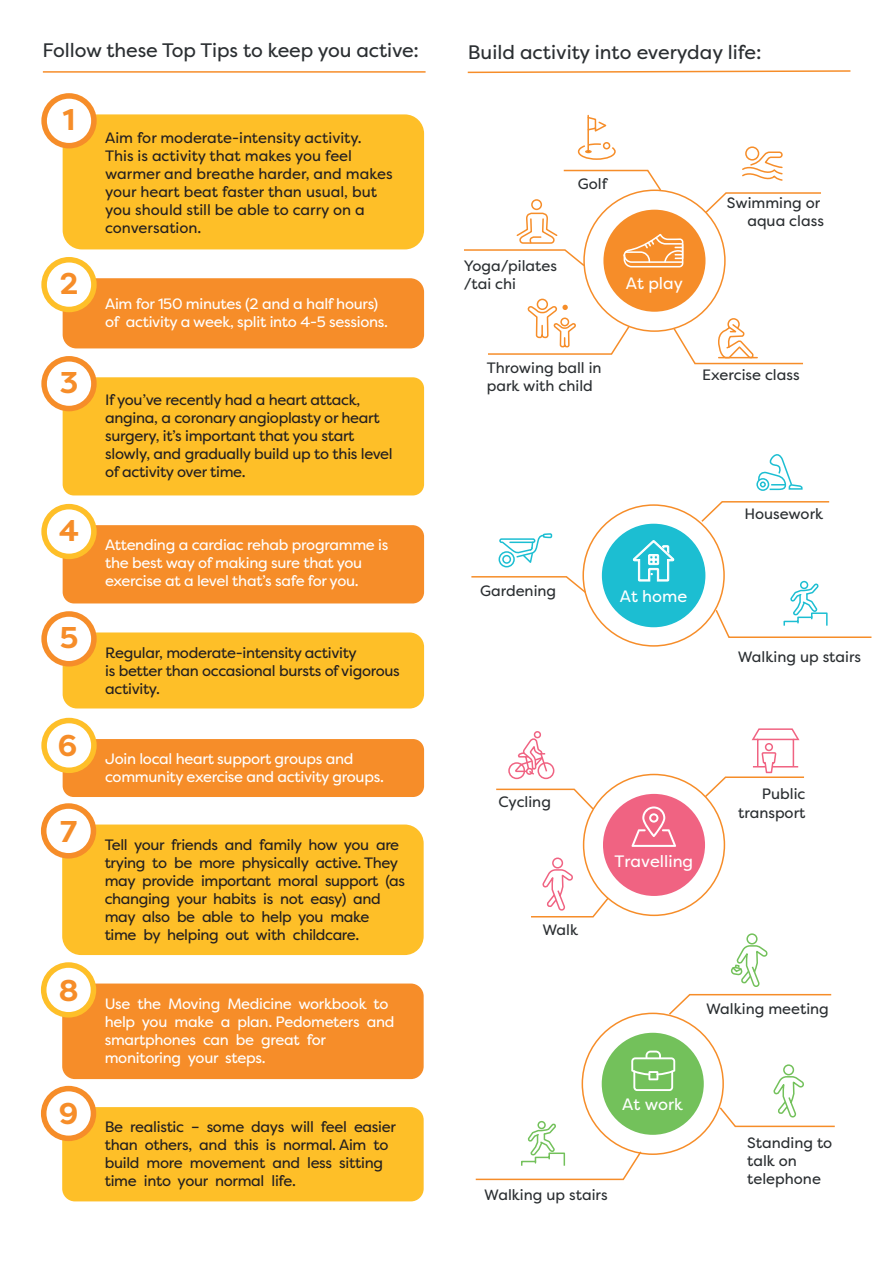
<style>
.page{position:relative;width:893px;height:1263px;background:#fff}
.page>*{position:absolute;margin:0;border:0;box-sizing:border-box;transform-origin:0 0}
.t1{font:700 30px "Filson Pro";color:#f68d29}
.t2{font:19.5px "Filson Pro";letter-spacing:-.005em;color:#2a2e31}
.t3{font:16.5px "Filson Pro";color:#fff}
.t4{font:15px/18px "Filson Pro";letter-spacing:-.02em;color:#231f20}
.t5{font:15px/18px "Filson Pro";letter-spacing:-.02em;color:#fff}
.t6{font:15px/18px "Filson Pro";color:#2a2e31}
.t7{font:15px/18px "Filson Pro";color:#231f20}
</style>
<div class="page">
<svg style="left:467px;top:70px;width:384px;height:4px"></svg>
<hr style="left:43px;top:71px;width:383px;height:2px;background:#f68d29">
<div style="left:603px;top:210px;width:102px;height:102px;background:#f68d29;border-radius:50%"></div>
<svg style="left:624px;top:234px;width:59px;height:33px"></svg>
<div style="left:531px;top:199px;width:11px;height:11px;border:2px solid #f68d29;border-radius:50%"></div>
<svg style="left:742px;top:151px;width:41px;height:30px"></svg>
<div style="left:745px;top:146px;width:14px;height:15px;border:2px solid #f68d29;border-radius:50%"></div>
<div style="left:537px;top:299px;width:11px;height:11px;border:2px solid #f68d29;border-radius:50%"></div>
<svg style="left:704px;top:192px;width:117px;height:23px"></svg>
<svg style="left:563px;top:169px;width:100px;height:23px"></svg>
<svg style="left:672px;top:317px;width:131px;height:48px"></svg>
<svg style="left:464px;top:213px;width:122px;height:55px"></svg>
<svg style="left:488px;top:303px;width:143px;height:52px"></svg>
<hr style="left:587px;top:116px;width:2px;height:35px;background:#f68d29">
<div style="left:603px;top:142px;width:7px;height:7px;border:2px solid #f68d29;border-radius:50%"></div>
<svg style="left:587px;top:116px;width:20px;height:17px"></svg>
<svg style="left:577px;top:143px;width:39px;height:17px"></svg>
<div style="left:603px;top:524px;width:102px;height:102px;background:#1cbed2;border-radius:50%"></div>
<div style="left:602px;top:524px;width:103px;height:103px;border:2px solid #1cbed2;border-radius:50%"></div>
<svg style="left:632px;top:540px;width:42px;height:42px"></svg>
<div style="left:756px;top:478px;width:13px;height:13px;border:2px solid #1cbed2;border-radius:50%"></div>
<svg style="left:757px;top:454px;width:46px;height:37px"></svg>
<div style="left:800px;top:581px;width:8px;height:8px;border:2px solid #1cbed2;border-radius:50%"></div>
<svg style="left:700px;top:501px;width:130px;height:22px"></svg>
<svg style="left:714px;top:582px;width:158px;height:56px"></svg>
<svg style="left:471px;top:533px;width:116px;height:61px"></svg>
<div style="left:757px;top:739px;width:37px;height:28px;border:2px solid #f06382"></div>
<svg style="left:752px;top:728px;width:48px;height:13px"></svg>
<div style="left:765px;top:743px;width:8px;height:8px;border:2px solid #f06382;border-radius:50%"></div>
<div style="left:603px;top:794px;width:102px;height:102px;background:#f06382;border-radius:50%"></div>
<svg style="left:508px;top:731px;width:47px;height:49px"></svg>
<div style="left:552px;top:857px;width:11px;height:11px;border:2px solid #f06382;border-radius:50%"></div>
<svg style="left:703px;top:751px;width:101px;height:48px"></svg>
<svg style="left:496px;top:788px;width:99px;height:23px"></svg>
<svg style="left:531px;top:868px;width:79px;height:50px"></svg>
<svg style="left:631px;top:806px;width:45px;height:41px"></svg>
<div style="left:746px;top:933px;width:12px;height:11px;border:2px solid #73c15b;border-radius:50%"></div>
<div style="left:602px;top:1033px;width:102px;height:102px;background:#73c15b;border-radius:50%"></div>
<svg style="left:667px;top:944px;width:165px;height:72px"></svg>
<svg style="left:631px;top:1050px;width:44px;height:41px"></svg>
<svg style="left:475px;top:1122px;width:168px;height:59px"></svg>
<div style="left:537px;top:1121px;width:9px;height:8px;border:2px solid #73c15b;border-radius:50%"></div>
<svg style="left:718px;top:1075px;width:117px;height:53px"></svg>
<div style="left:783px;top:1064px;width:11px;height:11px;border:2px solid #73c15b;border-radius:50%"></div>
<div style="left:63px;top:114px;width:361px;height:135px;background:#febf28;border-radius:19px"></div>
<svg style="left:41px;top:93px;width:56px;height:55px"></svg>
<div style="left:47px;top:99px;width:44px;height:44px;background:#fff;border-radius:50%"></div>
<div style="left:63px;top:278px;width:361px;height:70px;background:#f68d29;border-radius:14px"></div>
<div style="left:41px;top:257px;width:56px;height:55px;background:#febf28;border-radius:50%"></div>
<div style="left:47px;top:262px;width:44px;height:45px;background:#fff;border-radius:50%"></div>
<div style="left:63px;top:377px;width:361px;height:118px;background:#febf28;border-radius:11px"></div>
<svg style="left:41px;top:356px;width:56px;height:55px"></svg>
<div style="left:47px;top:362px;width:44px;height:44px;background:#fff;border-radius:50%"></div>
<div style="left:63px;top:525px;width:361px;height:78px;background:#f68d29;border-radius:11px"></div>
<div style="left:41px;top:504px;width:56px;height:55px;background:#febf28;border-radius:50%"></div>
<div style="left:47px;top:509px;width:44px;height:45px;background:#fff;border-radius:50%"></div>
<div style="left:63px;top:632px;width:361px;height:76px;background:#febf28;border-radius:14px"></div>
<svg style="left:41px;top:611px;width:56px;height:55px"></svg>
<div style="left:47px;top:617px;width:44px;height:44px;background:#fff;border-radius:50%"></div>
<div style="left:63px;top:739px;width:361px;height:58px;background:#f68d29;border-radius:11px"></div>
<svg style="left:41px;top:718px;width:56px;height:55px"></svg>
<div style="left:47px;top:723px;width:44px;height:44px;background:#fff;border-radius:50%"></div>
<div style="left:62px;top:983px;width:362px;height:96px;background:#f68d29;border-radius:13px"></div>
<div style="left:41px;top:962px;width:55px;height:55px;background:#febf28;border-radius:50%"></div>
<div style="left:46px;top:968px;width:45px;height:44px;background:#fff;border-radius:50%"></div>
<div style="left:62px;top:1107px;width:362px;height:94px;background:#febf28;border-radius:13px"></div>
<div style="left:41px;top:1086px;width:55px;height:55px;background:#f68d29;border-radius:50%"></div>
<div style="left:46px;top:1091px;width:45px;height:44px;background:#fff;border-radius:50%"></div>
<div style="left:62px;top:824px;width:362px;height:131px;background:#febf28;border-radius:19px"></div>
<div style="left:41px;top:803px;width:55px;height:55px;background:#f68d29;border-radius:50%"></div>
<div style="left:46px;top:809px;width:45px;height:44px;background:#fff;border-radius:50%"></div>
<h2 class="t2" style="left:43px;top:37px;width:378px">Follow these Top Tips to keep you active:</h2>
<h2 class="t2" style="left:468px;top:39px;width:295px">Build activity into everyday life:</h2>
<h1 class="t1" style="left:63px;top:101px;width:14px">1</h1>
<h1 class="t1" style="left:60px;top:265px;width:20px">2</h1>
<h1 class="t1" style="left:60px;top:364px;width:20px">3</h1>
<h1 class="t1" style="left:59px;top:511px;width:21px">4</h1>
<h1 class="t1" style="left:60px;top:619px;width:20px">5</h1>
<h1 class="t1" style="left:58px;top:727px;width:21px">6</h1>
<p class="t7" style="left:105px;top:128px;width:289px">Aim for moderate-intensity activity.<br>This is activity that makes you feel warmer and breathe harder, and makes your heart beat faster than usual, but you should still be able to carry on a conversation.</p>
<p class="t5" style="left:105px;top:295px;width:284px">Aim for 150 minutes (2 and a half hours) of activity a week, split into 4-5 sessions.</p>
<p class="t4" style="left:105px;top:391px;width:289px">If you’ve recently had a heart attack, angina, a coronary angioplasty or heart surgery, it’s important that you start slowly, and gradually build up to this level of activity over time.</p>
<p class="t5" style="left:105px;top:536px;width:285px">Attending a cardiac rehab programme is the best way of making sure that you exercise at a level that’s safe for you.</p>
<p class="t4" style="left:105px;top:643px;width:296px">Regular, moderate-intensity activity<br>is better than occasional bursts of vigorous activity.</p>
<p class="t5" style="left:105px;top:750px;width:280px">Join local heart support groups and community exercise and activity groups.</p>
<p class="t4" style="left:105px;top:835px;width:302px;text-indent:-45px"><sup>7</sup> Tell your friends and family how you are trying to be more physically active. They may provide important moral support (as changing your habits is not easy) and may also be able to help you make time by helping out with childcare.</p>
<h1 class="t1" style="left:59px;top:971px;width:21px">8</h1>
<h1 class="t1" style="left:59px;top:1095px;width:21px">9</h1>
<p class="t5" style="left:105px;top:994px;width:291px">Use the Moving Medicine workbook to help you make a plan. Pedometers and smartphones can be great for monitoring your steps.</p>
<p class="t4" style="left:105px;top:1118px;width:293px">Be realistic – some days will feel easier than others, and this is normal. Aim to build more movement and less sitting time into your normal life.</p>
<p class="t6" style="left:578px;top:174px;width:31px">Golf</p>
<p class="t6" style="left:464px;top:257px;width:95px">Yoga/pilates /tai chi</p>
<p class="t3" style="left:626px;top:272px;width:59px">At play</p>
<p class="t6" style="left:727px;top:193px;width:99px;text-align:right">Swimming or aqua class</p>
<p class="t6" style="left:487px;top:358px;width:116px">Throwing ball in park with child</p>
<p class="t6" style="left:702px;top:365px;width:99px">Exercise class</p>
<p class="t6" style="left:480px;top:582px;width:78px">Gardening</p>
<p class="t3" style="left:620px;top:585px;width:69px">At home</p>
<p class="t6" style="left:744px;top:504px;width:80px">Housework</p>
<p class="t6" style="left:738px;top:648px;width:125px">Walking up stairs</p>
<p class="t6" style="left:498px;top:793px;width:54px">Cycling</p>
<p class="t6" style="left:542px;top:920px;width:37px">Walk</p>
<p class="t3" style="left:615px;top:850px;width:80px">Travelling</p>
<p class="t6" style="left:738px;top:784px;width:69px;line-height:19.5px;text-align:right">Public transport</p>
<p class="t6" style="left:706px;top:999px;width:124px">Walking meeting</p>
<p class="t3" style="left:622px;top:1093px;width:62px">At work</p>
<p class="t6" style="left:484px;top:1185px;width:125px">Walking up stairs</p>
<p class="t6" style="left:747px;top:1134px;width:87px">Standing to talk on telephone</p>
</div>
